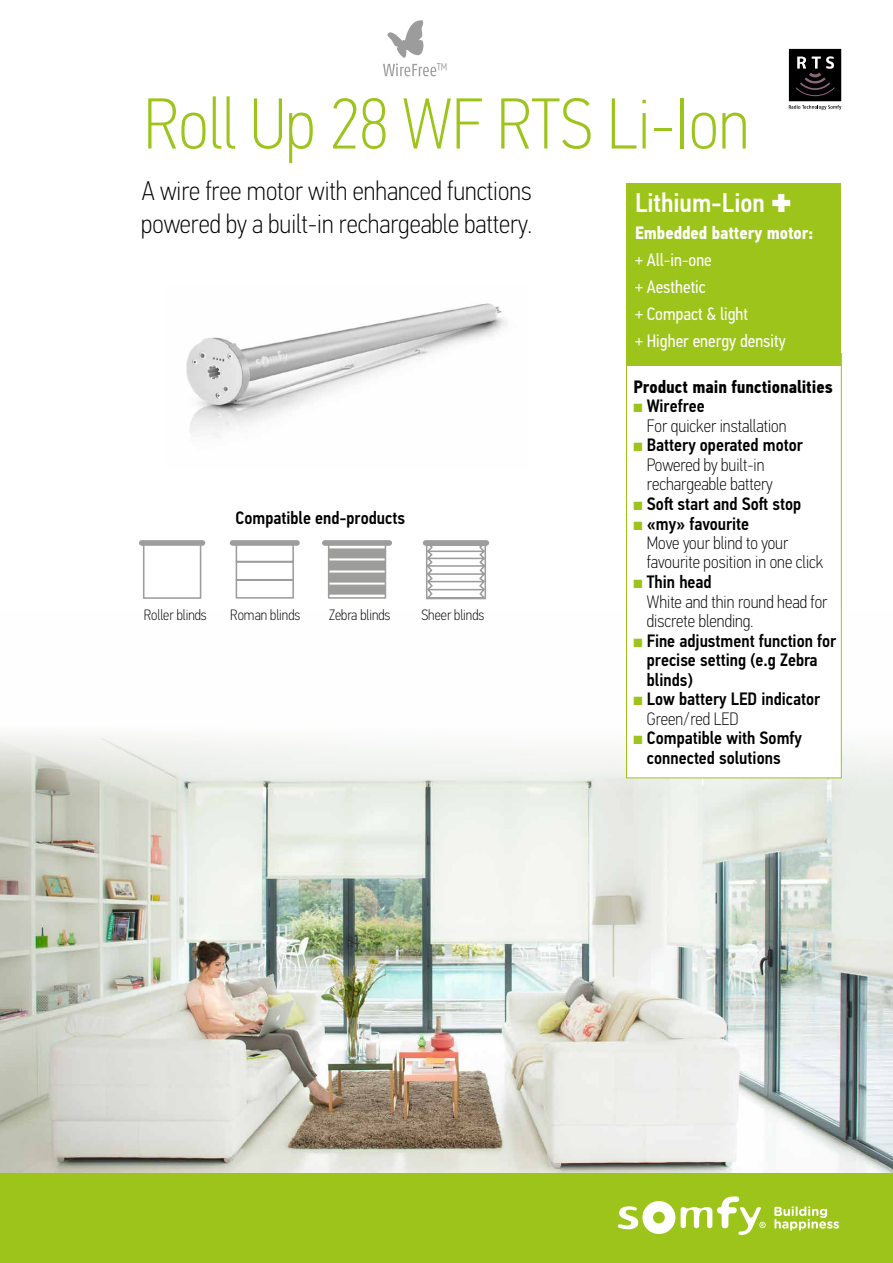
<style>
.page{position:relative;width:893px;height:1263px;background:#fff}
.page>*{position:absolute;margin:0;border:0;box-sizing:border-box;transform-origin:0 0}
.t1{font:100 72px "PF Din Text Cond Pro";color:#9dc41a}
.t2{font:100 27px/33px "PF Din Text Cond Pro";color:#000}
.t3{font:500 27px "PF Din Text Cond Pro";color:#fff}
.t4{font:100 18px/19.5px "PF Din Text Cond Pro";color:#000}
.t5{font:500 18px/19.5px "PF Din Text Cond Pro";color:#000}
.t6{font:18px/27px "PF Din Text Cond Pro";color:#fff}
.t7{font:700 18px "PF Din Text Cond Pro";color:#000}
.t8{font:700 18px "PF Din Text Cond Pro";color:#fff}
.t9{font:100 15px "PF Din Text Cond Pro";color:#000}
.s1{color:#9dc41a}
.s2{font-weight:500}
.s3{font-weight:100}
</style>
<div class="page">
<img style="left:0;top:735px;width:893px;height:439px">
<div style="left:626px;top:353px;width:216px;height:425px;background:#fff;border:1px solid #9dc41a"></div>
<div style="left:789px;top:49px;width:52px;height:52px;background:#000"></div>
<svg style="left:795px;top:56px;width:40px;height:40px"></svg>
<svg style="left:789px;top:105px;width:52px;height:5px"></svg>
<img style="left:186px;top:303px;width:321px;height:132px">
<div style="left:626px;top:183px;width:215px;height:183px;background:#9dc41a"></div>
<div style="left:143px;top:543px;width:58px;height:56px;border:2px solid #9d9d9c"></div>
<div style="left:142px;top:540px;width:61px;height:6px;background:#9d9d9c"></div>
<svg style="left:235px;top:546px;width:59px;height:53px"></svg>
<div style="left:233px;top:540px;width:64px;height:6px;background:#9d9d9c"></div>
<svg style="left:322px;top:540px;width:167px;height:60px"></svg>
<svg style="left:383px;top:20px;width:64px;height:56px"></svg>
<div style="left:0;top:1174px;width:893px;height:89px;background:#9dc41a"></div>
<svg style="left:617px;top:1196px;width:149px;height:39px"></svg>
<svg style="left:774px;top:1206px;width:65px;height:25px"></svg>
<h1 class="t1" style="left:144px;top:83px;width:607px">Roll Up 28 WF RTS Li-Ion</h1>
<h2 class="t2" style="left:141px;top:174px;width:392px">A wire free motor with enhanced functions powered by a built-in rechargeable battery.</h2>
<h2 class="t3" style="left:635px;top:186px;width:158px">Lithium-Lion ✚</h2>
<p class="t8" style="left:635px;top:221px;width:180px">Embedded battery motor:</p>
<p class="t6" style="left:635px;top:246px;width:152px">+ All-in-one<br>+ Aesthetic<br>+ Compact &amp; light<br>+ Higher energy density</p>
<p class="t5" style="left:236px;top:508px;width:171px">Compatible end-products</p>
<p class="t9" style="left:144px;top:606px;width:64px">Roller blinds</p>
<p class="t9" style="left:230px;top:606px;width:72px">Roman blinds</p>
<p class="t9" style="left:329px;top:606px;width:63px">Zebra blinds</p>
<p class="t9" style="left:421px;top:606px;width:65px">Sheer blinds</p>
<p class="t7" style="left:634px;top:376px;width:201px">Product main functionalities</p>
<p class="t4" style="left:647px;top:396px;width:141px;text-indent:-13px"><span class="s1">■</span> <span class="s2">Wirefree<br></span>For quicker installation</p>
<p class="t4" style="left:647px;top:435px;width:158px;text-indent:-13px"><span class="s1">■</span> <span class="s2">Battery operated motor<br></span>Powered by built-in rechargeable battery</p>
<p class="t5" style="left:634px;top:494px;width:169px"><span class="s1">■</span> Soft start and Soft stop</p>
<p class="t4" style="left:647px;top:513px;width:178px;text-indent:-13px"><span class="s1">■</span> <span class="s2">«my» favourite<br></span>Move your blind to your favourite position in one click</p>
<p class="t4" style="left:647px;top:572px;width:182px;text-indent:-13px"><span class="s1">■</span> <span class="s2">Thin head<br></span>White and thin round head for discrete blending.</p>
<p class="t5" style="left:647px;top:631px;width:191px;text-indent:-13px"><span class="s1">■</span> Fine adjustment function for precise setting (e.g Zebra blinds)</p>
<p class="t5" style="left:647px;top:689px;width:175px;text-indent:-13px"><span class="s1">■</span> Low battery LED indicator<br><span class="s3">Green/red LED</span></p>
<p class="t5" style="left:634px;top:728px;width:170px;text-align:center"><span class="s1">■</span> Compatible with Somfy connected solutions</p>
</div>
